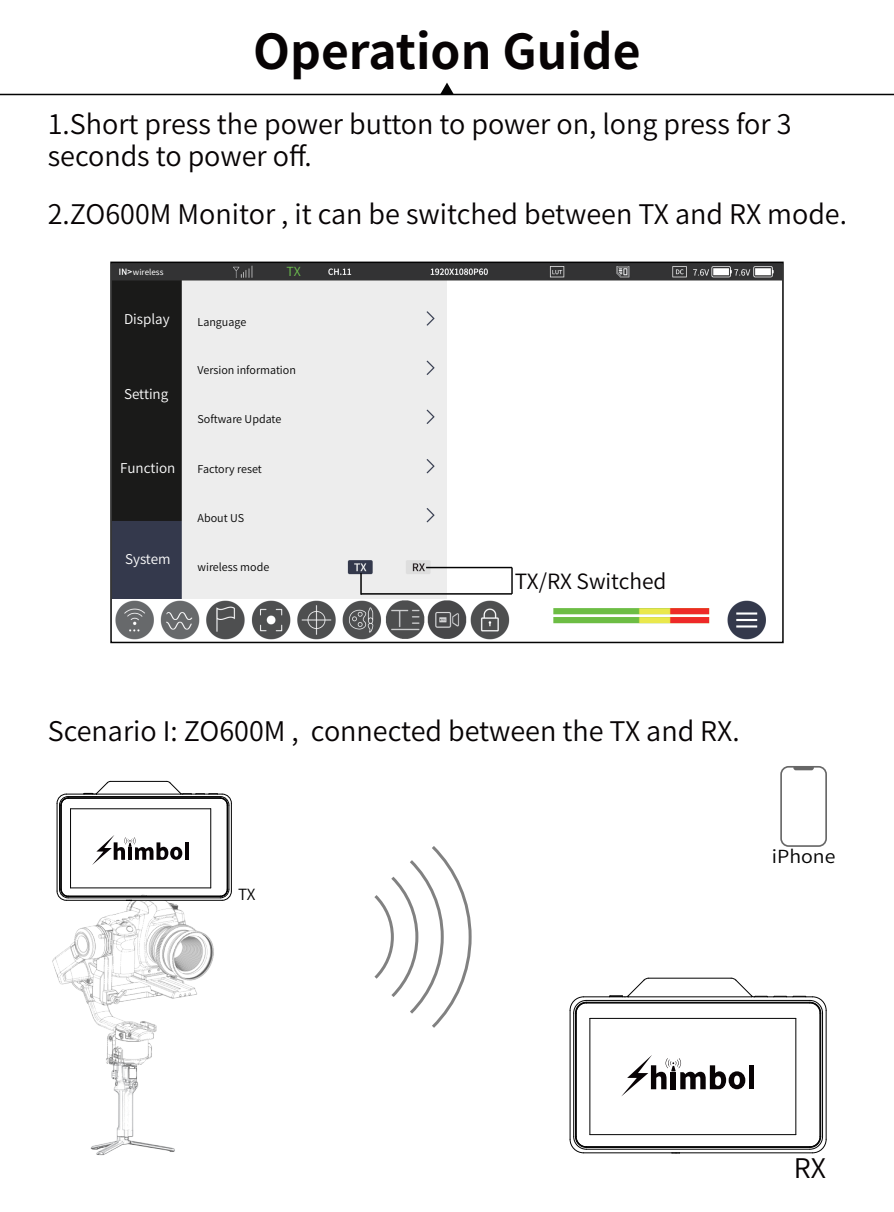
<style>
.page{position:relative;width:894px;height:1212px;background:#fff}
.page>*{position:absolute;margin:0;border:0;box-sizing:border-box;transform-origin:0 0}
.t1{font:700 48px "Source Han Sans CN";color:#070304}
.t2{font:27px/32.4px "Source Han Sans CN";color:#070304}
.t3{font:21px "Source Han Sans CN";color:#070304}
.t4{font:18px "Source Han Sans CN";color:#030303;scale:1.09 1}
.t5{font:15.3px "Source Han Sans CN";color:#030303}
.t6{font:13.5px "Source Han Sans CN";color:#fff}
.t7{font:12.6px "Source Han Sans CN";color:#6dbe4f}
.t8{font:10.8px "Source Han Sans CN";color:#030303}
.t9{font:8.1px "Source Han Sans CN";color:#fff}
</style>
<div class="page">
<div style="left:780px;top:766px;width:47px;height:81px;border:2px solid #030303;border-radius:8px"></div>
<svg style="left:793px;top:766px;width:21px;height:4px"></svg>
<img style="left:113px;top:265px;width:668px;height:375px">
<hr style="left:0;top:94px;width:894px;height:1px;background:#030303">
<svg style="left:440px;top:83px;width:14px;height:11px"></svg>
<hr style="left:426px;top:567px;width:86px;height:1px;background:#030303">
<hr style="left:511px;top:567px;width:2px;height:27px;background:#030303">
<hr style="left:361px;top:593px;width:151px;height:2px;background:#030303">
<hr style="left:360px;top:573px;width:2px;height:22px;background:#030303">
<hr style="left:569px;top:1010px;width:1px;height:129px;background:#030303">
<hr style="left:573px;top:1013px;width:1px;height:123px;background:#030303">
<hr style="left:575px;top:1013px;width:1px;height:123px;background:#030303">
<hr style="left:576px;top:1013px;width:1px;height:123px;background:#030303">
<hr style="left:589px;top:1018px;width:1px;height:116px;background:#030303">
<hr style="left:584px;top:1152px;width:228px;height:1px;background:#030303">
<hr style="left:586px;top:1149px;width:224px;height:1px;background:#030303">
<hr style="left:586px;top:1147px;width:224px;height:1px;background:#030303">
<hr style="left:586px;top:1146px;width:224px;height:1px;background:#030303">
<hr style="left:590px;top:1134px;width:206px;height:1px;background:#030303">
<svg style="left:671px;top:1152px;width:9px;height:2px"></svg>
<hr style="left:590px;top:1018px;width:206px;height:1px;background:#030303">
<hr style="left:586px;top:1002px;width:224px;height:1px;background:#030303">
<hr style="left:586px;top:1000px;width:224px;height:1px;background:#030303">
<hr style="left:584px;top:996px;width:40px;height:1px;background:#030303">
<hr style="left:754px;top:996px;width:58px;height:1px;background:#030303">
<hr style="left:628px;top:996px;width:123px;height:1px;background:#030303">
<hr style="left:795px;top:1018px;width:1px;height:116px;background:#030303">
<hr style="left:649px;top:978px;width:82px;height:1px;background:#030303">
<hr style="left:819px;top:1013px;width:1px;height:123px;background:#030303">
<hr style="left:820px;top:1013px;width:1px;height:123px;background:#030303">
<hr style="left:822px;top:1013px;width:1px;height:123px;background:#030303">
<hr style="left:825px;top:1010px;width:1px;height:129px;background:#030303">
<svg style="left:609px;top:978px;width:40px;height:19px"></svg>
<svg style="left:731px;top:978px;width:37px;height:19px"></svg>
<svg style="left:809px;top:1136px;width:17px;height:17px"></svg>
<svg style="left:570px;top:1136px;width:17px;height:17px"></svg>
<svg style="left:570px;top:996px;width:17px;height:17px"></svg>
<svg style="left:793px;top:996px;width:33px;height:17px"></svg>
<div style="left:749px;top:1065px;width:5px;height:24px;background:#080305"></div>
<svg style="left:621px;top:1055px;width:124px;height:41px"></svg>
<img style="left:52px;top:884px;width:178px;height:272px">
<svg style="left:109px;top:893px;width:32px;height:7px"></svg>
<svg style="left:134px;top:898px;width:13px;height:2px"></svg>
<svg style="left:147px;top:893px;width:33px;height:7px"></svg>
<hr style="left:57px;top:803px;width:1px;height:88px;background:#030303">
<hr style="left:59px;top:805px;width:1px;height:84px;background:#030303">
<hr style="left:60px;top:805px;width:1px;height:84px;background:#030303">
<hr style="left:61px;top:805px;width:1px;height:84px;background:#030303">
<hr style="left:70px;top:809px;width:1px;height:79px;background:#030303">
<hr style="left:66px;top:900px;width:156px;height:1px;background:#030303">
<hr style="left:68px;top:897px;width:152px;height:1px;background:#030303">
<hr style="left:68px;top:896px;width:152px;height:1px;background:#030303">
<hr style="left:68px;top:895px;width:152px;height:1px;background:#030303">
<hr style="left:71px;top:887px;width:140px;height:1px;background:#030303">
<hr style="left:71px;top:808px;width:140px;height:1px;background:#030303">
<hr style="left:68px;top:797px;width:152px;height:2px;background:#030303">
<hr style="left:68px;top:796px;width:152px;height:1px;background:#030303">
<hr style="left:97px;top:793px;width:84px;height:1px;background:#030303">
<hr style="left:210px;top:809px;width:1px;height:79px;background:#030303">
<hr style="left:111px;top:781px;width:56px;height:1px;background:#030303">
<hr style="left:227px;top:805px;width:1px;height:84px;background:#030303">
<hr style="left:228px;top:805px;width:1px;height:84px;background:#030303">
<hr style="left:231px;top:803px;width:1px;height:88px;background:#030303">
<svg style="left:220px;top:889px;width:12px;height:11px"></svg>
<svg style="left:57px;top:889px;width:11px;height:11px"></svg>
<svg style="left:57px;top:781px;width:54px;height:24px"></svg>
<svg style="left:166px;top:781px;width:66px;height:24px"></svg>
<hr style="left:185px;top:842px;width:4px;height:18px;background:#080305">
<svg style="left:92px;top:835px;width:90px;height:30px"></svg>
<div style="left:110px;top:262px;width:674px;height:381px;border:2px solid #030303"></div>
<div style="left:132px;top:266px;width:17px;height:11px;background:#333334"></div>
<div style="left:544px;top:602px;width:176px;height:38px;background:#fff"></div>
<svg style="left:374px;top:846px;width:98px;height:182px"></svg>
<div style="left:129px;top:304px;width:36px;height:22px;background:#1a1a19"></div>
<div style="left:125px;top:365px;width:45px;height:22px;background:#1a1a19"></div>
<div style="left:128px;top:443px;width:50px;height:23px;background:#1a1a19"></div>
<div style="left:124px;top:385px;width:44px;height:26px;background:#1a1a19"></div>
<div style="left:128px;top:470px;width:36px;height:27px;background:#1a1a19"></div>
<div style="left:129px;top:550px;width:35px;height:23px;background:#34394c"></div>
<div style="left:196px;top:315px;width:36px;height:13px;background:#ededed"></div>
<div style="left:193px;top:358px;width:70px;height:169px;background:#ededed"></div>
<div style="left:195px;top:557px;width:50px;height:22px;background:#ededed"></div>
<div style="left:283px;top:267px;width:16px;height:10px;background:#333334"></div>
<img style="left:536px;top:602px;width:174px;height:38px">
<h1 class="t1" style="left:253px;top:24px;width:389px">Operation Guide</h1>
<p class="t2" style="left:48px;top:108px;width:745px">1.Short press the power button to power on, long press for 3 seconds to power off.</p>
<p class="t2" style="left:48px;top:198px;width:801px">2.ZO600M Monitor , it can be switched between TX and RX mode.</p>
<p class="t9" style="left:133px;top:268px;width:32px">wireless</p>
<p class="t6" style="left:124px;top:311px;width:47px">Display</p>
<p class="t6" style="left:124px;top:387px;width:46px">Setting</p>
<p class="t6" style="left:120px;top:461px;width:57px">Function</p>
<p class="t6" style="left:125px;top:551px;width:47px">System</p>
<p class="t7" style="left:286px;top:264px;width:16px">TX</p>
<p class="t8" style="left:198px;top:316px;width:50px">Language</p>
<p class="t8" style="left:198px;top:364px;width:100px">Version information</p>
<p class="t8" style="left:198px;top:413px;width:85px">Software Update</p>
<p class="t8" style="left:198px;top:463px;width:66px">Factory reset</p>
<p class="t8" style="left:198px;top:512px;width:48px">About US</p>
<p class="t8" style="left:198px;top:561px;width:73px">wireless mode</p>
<p class="t3" style="left:515px;top:569px;width:153px">TX/RX Switched</p>
<p class="t2" style="left:48px;top:716px;width:693px">Scenario I: ZO600M , connected between the TX and RX.</p>
<p class="t5" style="left:238px;top:886px;width:19px">TX</p>
<p class="t4" style="left:772px;top:846px;width:60px">iPhone</p>
<p class="t2" style="left:794px;top:1153px;width:34px">RX</p>
</div>
